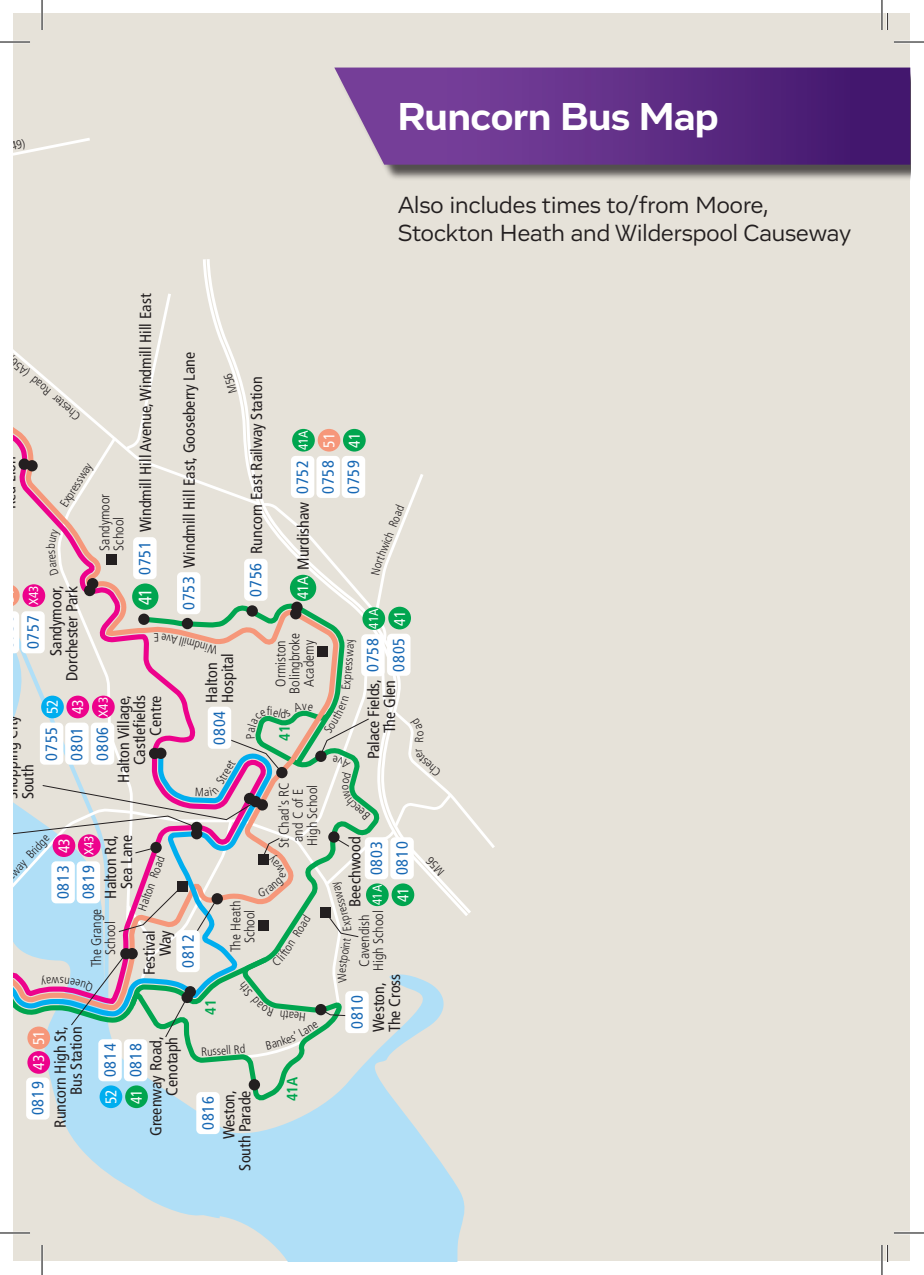
<style>
.page{position:relative;width:924px;height:1275px;background:#fff}
.page>*{position:absolute;margin:0;border:0;box-sizing:border-box;transform-origin:0 0}
.t1{font:700 40px "Vito";color:#fff}
.t2{font:24px/28.8px "Vito";color:#231f20}
.t3{font:condensed 18px "Frutiger LT Pro";color:#fff}
.t4{font:condensed 16.4px/25.4px "Frutiger LT Pro";letter-spacing:.05em;color:#1768b4}
.t5{font:condensed 16px/16px "Frutiger LT Pro";color:#231f20;text-align:right}
.t6{font:condensed 15.6px/25.2px "Frutiger LT Pro";color:#fff}
.t7{font:700 condensed 15px "Frutiger LT Pro";color:#00a54f}
.t8{font:300 condensed 14px/14px "Frutiger LT Pro";color:#231f20}
.t9{font:condensed 13px "Frutiger LT Pro";color:#fff}
.t10{font:300 condensed 12px "Frutiger LT Pro";color:#231f20}
.s1{font-size:16.4px;color:#1768b4}
.s2{font-size:15px;color:#fff}
</style>
<div class="page">
<div style="left:14px;top:14px;width:895px;height:1247px;background:#e6e2d9"></div>
<svg style="left:271px;top:1103px;width:194px;height:158px;fill:#b0dff7"></svg>
<svg style="left:271px;top:1103px;width:72px;height:36px"></svg>
<svg style="left:14px;top:14px;width:257px;height:1247px"></svg>
<svg style="left:14px;top:159px;width:257px;height:131px"></svg>
<div style="left:26px;top:1077px;width:24px;height:42px;background:#fff;border-radius:5px"></div>
<div style="left:196px;top:1092px;width:24px;height:42px;background:#fff;border-radius:5px"></div>
<div style="left:99px;top:1085px;width:23px;height:23px;background:#00aeef;border-radius:50%"></div>
<div style="left:125px;top:1085px;width:23px;height:23px;background:#00a54f;border-radius:50%"></div>
<hr style="left:885px;top:1245px;width:3px;height:16px;background:#fff">
<hr style="left:885px;top:14px;width:3px;height:16px;background:#fff">
<svg style="left:886px;top:1245px;width:1px;height:16px"></svg>
<svg style="left:886px;top:14px;width:1px;height:16px"></svg>
<div style="left:337px;top:70px;width:572px;height:111px;background:#231f20;opacity:.75"></div>
<svg style="left:334px;top:68px;width:575px;height:97px"></svg>
<hr style="left:0;top:41px;width:30px;height:2px;background:#fff">
<hr style="left:893px;top:41px;width:30px;height:2px;background:#fff">
<hr style="left:0;top:1231px;width:30px;height:3px;background:#fff">
<hr style="left:893px;top:1231px;width:30px;height:3px;background:#fff">
<hr style="left:41px;top:0;width:2px;height:30px;background:#fff">
<hr style="left:41px;top:1245px;width:2px;height:30px;background:#fff">
<hr style="left:880px;top:0;width:2px;height:30px;background:#fff">
<hr style="left:880px;top:1245px;width:2px;height:30px;background:#fff">
<hr style="left:0;top:42px;width:30px;height:1px;background:#000">
<hr style="left:893px;top:42px;width:30px;height:1px;background:#000">
<hr style="left:0;top:1232px;width:30px;height:1px;background:#000">
<hr style="left:893px;top:1232px;width:30px;height:1px;background:#000">
<hr style="left:42px;top:0;width:1px;height:30px;background:#000">
<hr style="left:42px;top:1245px;width:1px;height:30px;background:#000">
<hr style="left:881px;top:0;width:1px;height:30px;background:#000">
<hr style="left:881px;top:1245px;width:1px;height:30px;background:#000">
<svg style="left:14px;top:290px;width:481px;height:813px"></svg>
<p class="t10" style="left:0;top:141px;width:26px;rotate:-11deg">(A49)</p>
<p class="t1" style="left:397px;top:91px;width:322px">Runcorn Bus Map</p>
<p class="t2" style="left:397px;top:190px;width:455px">Also includes times to/from Moore,<br>Stockton Heath and Wilderspool Causeway</p>
<p class="t10" style="left:74px;top:424px;width:93px;rotate:-139deg">Chester Road A( 56)</p>
<p class="t5" style="left:2px;top:509px;width:54px;rotate:-90deg">Red Lion</p>
<p class="t10" style="left:57px;top:502px;width:51px;rotate:-58deg">Expressway</p>
<p class="t8" style="left:98px;top:550px;width:58px;rotate:-90deg">Sandymoor<br>School</p>
<p class="t6" style="left:-4px;top:603px;width:16px;rotate:-90deg">51</p>
<p class="t9" style="left:26px;top:605px;width:21px;rotate:-90deg">X43</p>
<p class="t4" style="left:20px;top:649px;width:35px;rotate:-90deg">0757</p>
<p class="t5" style="left:48px;top:681px;width:97px;rotate:-90deg">Sandymoor,<br>Dorchester Park</p>
<p class="t5" style="left:137px;top:575px;width:283px;rotate:-90deg"><span class="s1">0751</span> Windmill Hill Avenue, Windmill Hill East</p>
<p class="t3" style="left:135px;top:605px;width:19px;rotate:-90deg">41</p>
<p class="t5" style="left:4px;top:799px;width:86px;text-align:left;rotate:-90deg">Shopping City<br>South</p>
<p class="t6" style="left:40px;top:714px;width:16px;rotate:-90deg">52<br>43</p>
<p class="t9" style="left:96px;top:716px;width:21px;rotate:-90deg">X43</p>
<p class="t4" style="left:39px;top:760px;width:35px;rotate:-90deg">0755<br>0801</p>
<p class="t4" style="left:90px;top:760px;width:35px;rotate:-90deg">0806</p>
<p class="t5" style="left:116px;top:782px;width:89px;rotate:-90deg">Halton Village,<br>Castlefields<br>Centre</p>
<p class="t5" style="left:181px;top:610px;width:260px;rotate:-90deg"><span class="s1">0753</span> Windmill Hill East, Gooseberry Lane</p>
<p class="t10" style="left:206px;top:654px;width:31px;rotate:-166deg">dni m lli</p>
<p class="t5" style="left:204px;top:703px;width:51px;text-align:left;rotate:-90deg">Halton<br>Hospital</p>
<p class="t4" style="left:207px;top:744px;width:35px;rotate:-90deg">0804</p>
<p class="t10" style="left:213px;top:779px;width:27px;rotate:-60deg">Street</p>
<p class="t5" style="left:248px;top:596px;width:222px;rotate:-90deg"><span class="s1">0756</span> Runcorn East Railway Station</p>
<p class="t10" style="left:-6px;top:884px;width:74px;rotate:-48deg">Gateway Bridge</p>
<p class="t5" style="left:102px;top:898px;width:65px;text-align:center;rotate:-90deg">Halton Rd,<br>Sea Lane</p>
<p class="t6" style="left:51px;top:853px;width:16px;rotate:-90deg">43</p>
<p class="t9" style="left:81px;top:855px;width:21px;rotate:-90deg">X43</p>
<p class="t10" style="left:135px;top:908px;width:59px;rotate:-70deg">Halton Road</p>
<p class="t4" style="left:51px;top:899px;width:35px;rotate:-90deg">0813<br>0819</p>
<p class="t8" style="left:89px;top:967px;width:60px;text-align:center;rotate:-90deg">The Grange<br>School</p>
<p class="t5" style="left:141px;top:975px;width:47px;rotate:-90deg">Festival<br>Way</p>
<p class="t4" style="left:175px;top:968px;width:35px;rotate:-90deg">0812</p>
<p class="t8" style="left:229px;top:952px;width:53px;text-align:center;rotate:-90deg">The Heath<br>School</p>
<p class="t6" style="left:26px;top:1070px;width:41px;rotate:-90deg">43 51</p>
<p class="t4" style="left:25px;top:1115px;width:35px;rotate:-90deg">0819</p>
<p class="t5" style="left:52px;top:1127px;width:103px;rotate:-90deg">Runcorn High St,<br>Bus Station</p>
<p class="t7" style="left:202px;top:1015px;width:17px;rotate:-90deg">41</p>
<p class="t5" style="left:148px;top:1136px;width:101px;rotate:-90deg">Greenway Road,<br>Cenotaph</p>
<p class="t4" style="left:97px;top:1077px;width:35px;rotate:-90deg">0814<br>0818</p>
<p class="t6" style="left:98px;top:1104px;width:16px;rotate:-90deg">52</p>
<p class="t6" style="left:124px;top:1104px;width:16px;rotate:-90deg">41</p>
<p class="t10" style="left:206px;top:1044px;width:40px;rotate:-4deg">ussell Rd</p>
<p class="t4" style="left:195px;top:1130px;width:35px;rotate:-90deg">0816</p>
<p class="t5" style="left:221px;top:1170px;width:82px;rotate:-90deg">Weston,<br>South Parade</p>
<p class="t9" style="left:295px;top:450px;width:21px;rotate:-90deg">41A</p>
<p class="t6" style="left:316px;top:448px;width:16px;rotate:-90deg">51<br>41</p>
<p class="t4" style="left:290px;top:494px;width:35px;text-align:justify;rotate:-90deg">0752<br>0758<br>0759</p>
<p class="t5" style="left:295px;top:599px;width:99px;rotate:-90deg"><span class="s2">41A</span> Murdishaw</p>
<p class="t10" style="left:373px;top:556px;width:59px;rotate:-68deg">thwich Road</p>
<p class="t9" style="left:366px;top:628px;width:21px;rotate:-90deg">41A</p>
<p class="t6" style="left:387px;top:625px;width:16px;rotate:-90deg">41</p>
<p class="t8" style="left:274px;top:693px;width:62px;text-align:center;rotate:-90deg">Ormiston<br>Bolingbroke<br>Academy</p>
<p class="t7" style="left:275px;top:741px;width:17px;rotate:-90deg">41</p>
<p class="t8" style="left:277px;top:848px;width:68px;rotate:-90deg">St Chad's RC and C of E<br>High School</p>
<p class="t10" style="left:278px;top:948px;width:44px;rotate:-57deg">ton Road</p>
<p class="t10" style="left:305px;top:1024px;width:28px;rotate:-174deg">Heath</p>
<p class="t10" style="left:342px;top:649px;width:7px;rotate:-90deg">a</p>
<p class="t10" style="left:339px;top:689px;width:34px;rotate:-85deg">Express</p>
<p class="t5" style="left:365px;top:759px;width:122px;rotate:-90deg">Palace Fields, <span class="s1">0758</span></p>
<p class="t4" style="left:386px;top:671px;width:35px;rotate:-90deg">0805</p>
<p class="t5" style="left:381px;top:733px;width:55px;rotate:-90deg">The Glen</p>
<p class="t5" style="left:347px;top:907px;width:72px;rotate:-90deg">Beechwood</p>
<p class="t4" style="left:363px;top:875px;width:35px;rotate:-90deg">0803<br>0810</p>
<p class="t9" style="left:369px;top:904px;width:21px;rotate:-90deg">41A</p>
<p class="t6" style="left:390px;top:902px;width:16px;rotate:-90deg">41</p>
<p class="t10" style="left:337px;top:917px;width:26px;rotate:-106deg">ressw</p>
<p class="t8" style="left:357px;top:971px;width:62px;rotate:-90deg">Cavendish<br>High School</p>
<p class="t10" style="left:335px;top:962px;width:24px;rotate:-81deg">tpoin</p>
<p class="t4" style="left:344px;top:1029px;width:35px;rotate:-90deg">0810</p>
<p class="t5" style="left:370px;top:1032px;width:60px;text-align:left;rotate:-90deg">Weston,<br>The Cross</p>
<p class="t7" style="left:283px;top:1101px;width:26px;rotate:-90deg">41A</p>
<p class="t10" style="left:434px;top:779px;width:23px;rotate:-139deg">Ches</p>
</div>
